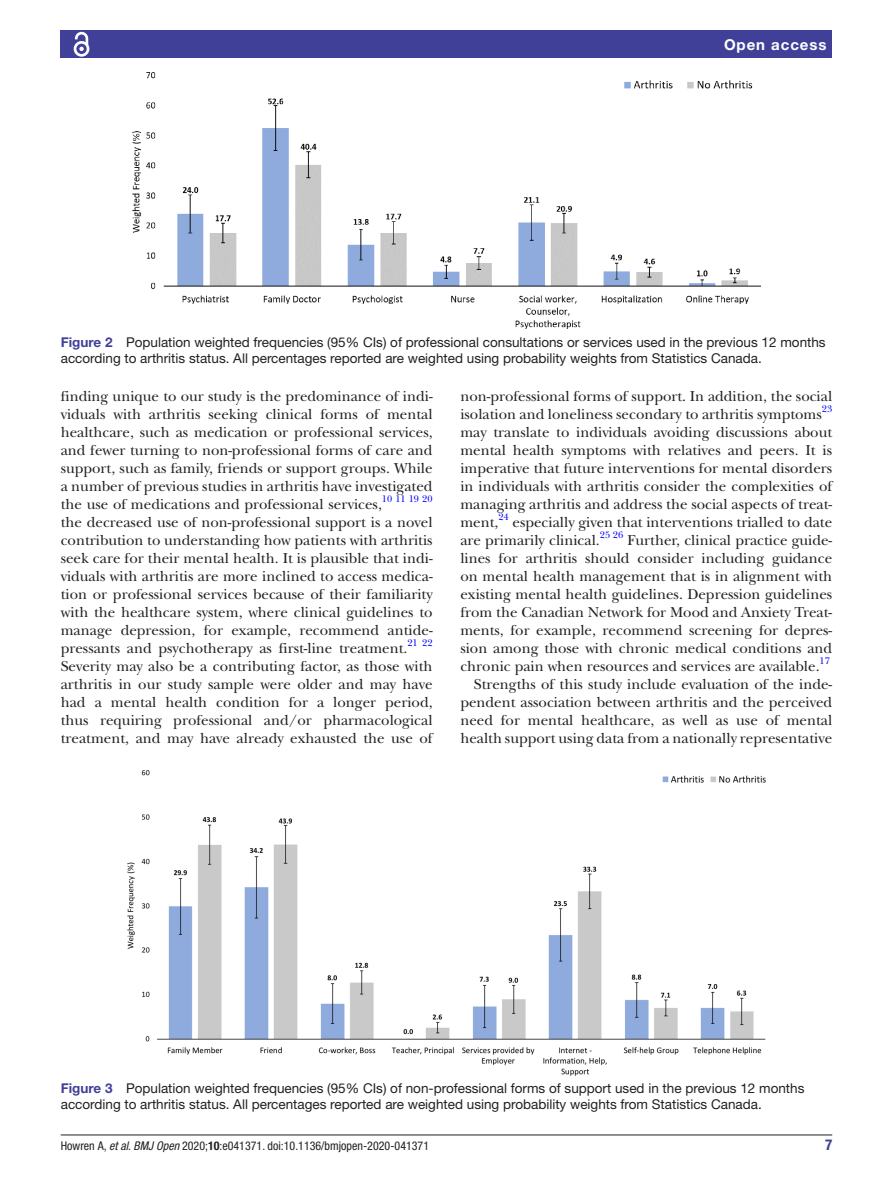
<style>
.page{position:relative;width:893px;height:1191px;background:#fff}
.page>*{position:absolute;margin:0;border:0;box-sizing:border-box;transform-origin:0 0}
.t1{font:15px/18px "New Baskerville";color:#231f20;text-align:justify}
.t2{font:700 15px "Helvetica Neue LT Std";letter-spacing:.065em;color:#fff}
.t3{font:700 condensed 15px "Helvetica Neue LT Std";color:#414099}
.t4{font:13.5px/16.2px "Helvetica Neue LT Std";color:#231f20}
.t5{font:condensed 12px "Helvetica Neue LT Std";color:#231f20}
.t6{font:9.9px "New Baskerville";color:#00f}
.s1{font-weight:700;color:#414099}
.s2{font-style:italic}
.s3{font-weight:700}
</style>
<div class="page">
<hr style="left:61px;top:1134px;width:771px;height:1px;background:#231f20">
<div style="left:61px;top:31px;width:771px;height:27px;background:#414099"></div>
<svg style="left:73px;top:31px;width:17px;height:26px"></svg>
<img style="left:132px;top:73px;width:629px;height:256px">
<img style="left:128px;top:770px;width:637px;height:305px">
<p class="t2" style="left:724px;top:35px;width:104px">Open access</p>
<p class="t4" style="left:61px;top:333px;width:766px"><span class="s1">Figure 2</span> Population weighted frequencies (95% CIs) of professional consultations or services used in the previous 12 months according to arthritis status. All percentages reported are weighted using probability weights from Statistics Canada.</p>
<p class="t1" style="left:61px;top:387px;width:373px">finding unique to our study is the predominance of indi&shy;viduals with arthritis seeking clinical forms of mental healthcare, such as medication or professional services, and fewer turning to non-professional forms of care and support, such as family, friends or support groups. While a number of previous studies in arthritis have investigated the use of medications and professional services,</p>
<p class="t6" style="left:382px;top:493px;width:52px">10 11 19 20</p>
<p class="t1" style="left:61px;top:513px;width:373px">the decreased use of non-professional support is a novel contribution to understanding how patients with arthritis seek care for their mental health. It is plausible that indi&shy;viduals with arthritis are more inclined to access medica&shy;tion or professional services because of their familiarity with the healthcare system, where clinical guidelines to manage depression, for example, recommend antide&shy;pressants and psychotherapy as first-line treatment.</p>
<p class="t6" style="left:407px;top:637px;width:27px">21 22</p>
<p class="t1" style="left:61px;top:657px;width:373px">Severity may also be a contributing factor, as those with arthritis in our study sample were older and may have had a mental health condition for a longer period, thus requiring professional and/or pharmacological treatment, and may have already exhausted the use of</p>
<p class="t1" style="left:460px;top:387px;width:373px">non-professional forms of support. In addition, the social isolation and loneliness secondary to arthritis symptoms</p>
<p class="t6" style="left:822px;top:403px;width:12px">23</p>
<p class="t1" style="left:460px;top:423px;width:373px">may translate to individuals avoiding discussions about mental health symptoms with relatives and peers. It is imperative that future interventions for mental disorders in individuals with arthritis consider the complexities of managing arthritis and address the social aspects of treat&shy;ment,</p>
<p class="t6" style="left:498px;top:511px;width:12px">24</p>
<p class="t1" style="left:460px;top:513px;width:373px;text-indent:52px">especially given that interventions trialled to date are primarily clinical.</p>
<p class="t6" style="left:600px;top:529px;width:25px">25 26</p>
<p class="t1" style="left:460px;top:531px;width:373px;text-indent:167px">Further, clinical practice guide&shy;lines for arthritis should consider including guidance on mental health management that is in alignment with existing mental health guidelines. Depression guidelines from the Canadian Network for Mood and Anxiety Treat&shy;ments, for example, recommend screening for depres&shy;sion among those with chronic medical conditions and chronic pain when resources and services are available.</p>
<p class="t6" style="left:820px;top:655px;width:12px">17</p>
<p class="t1" style="left:460px;top:675px;width:373px;text-indent:14px">Strengths of this study include evaluation of the inde&shy;pendent association between arthritis and the perceived need for mental healthcare, as well as use of mental health support using data from a nationally representative</p>
<p class="t4" style="left:61px;top:1080px;width:745px"><span class="s1">Figure 3</span> Population weighted frequencies (95% CIs) of non-professional forms of support used in the previous 12 months according to arthritis status. All percentages reported are weighted using probability weights from Statistics Canada.</p>
<p class="t5" style="left:61px;top:1138px;width:370px">Howren A, <span class="s2">et al</span>. <span class="s2">BMJ Open</span> 2020;<span class="s3">10</span>:e041371. doi:10.1136/bmjopen-2020-041371</p>
<p class="t3" style="left:825px;top:1135px;width:9px">7</p>
</div>
